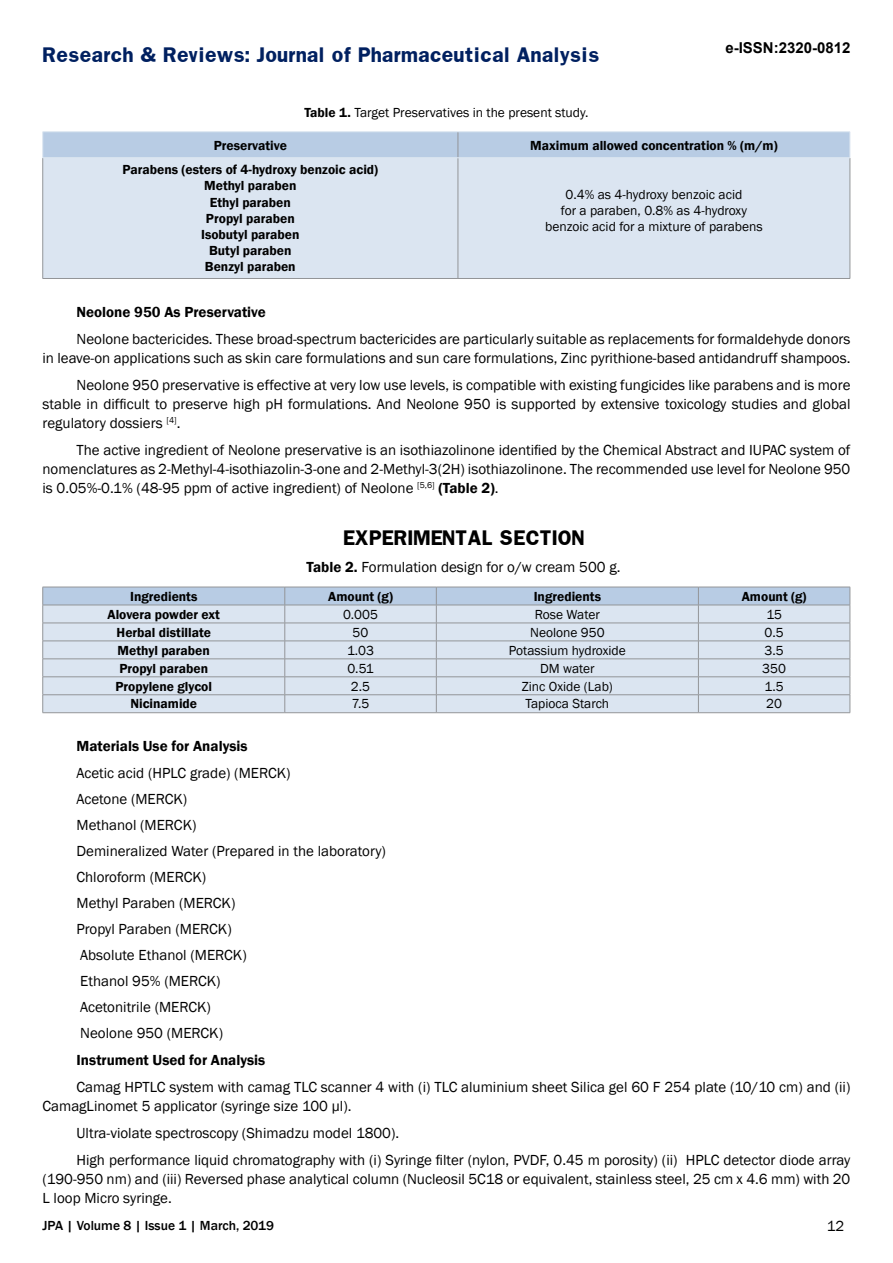
<style>
.page{position:relative;width:893px;height:1263px;background:#fff}
.page>*{position:absolute;margin:0;border:0;box-sizing:border-box;transform-origin:0 0}
.t1{font:700 18px "Franklin";color:#002060}
.t2{font:700 18px "Franklin";color:#000}
.t3{font:15px/26px "Franklin Gothic";color:#000}
.t4{font:600 15px "Franklin Gothic";color:#000}
.t5{font:700 15px "Arial";color:#000}
.t6{font:600 13.5px/16.2px "Franklin Gothic";color:#000;text-align:center}
.t7{font:13.5px/16.2px "Franklin Gothic";color:#000;text-align:center}
.t8{font:500 13.5px "Franklin Gothic";color:#000}
.s1{font-weight:600}
</style>
<div class="page">
<div style="left:43px;top:159px;width:807px;height:119px;background:#dbe5f1"></div>
<hr style="left:42px;top:158px;width:1px;height:120px;background:#939598">
<hr style="left:458px;top:158px;width:1px;height:120px;background:#939598">
<hr style="left:850px;top:158px;width:1px;height:120px;background:#939598">
<hr style="left:43px;top:278px;width:415px;height:1px;background:#939598">
<hr style="left:458px;top:278px;width:392px;height:1px;background:#939598">
<svg style="left:42px;top:132px;width:809px;height:26px;background:#b9cde4"></svg>
<hr style="left:43px;top:158px;width:415px;height:1px;background:#dce6f1">
<hr style="left:458px;top:158px;width:392px;height:1px;background:#dce6f1">
<svg style="left:42px;top:587px;width:809px;height:125px;background:#d2dcea"></svg>
<hr style="left:43px;top:712px;width:242px;height:1px;background:#939598">
<hr style="left:285px;top:712px;width:151px;height:1px;background:#939598">
<hr style="left:436px;top:712px;width:262px;height:1px;background:#939598">
<hr style="left:698px;top:712px;width:152px;height:1px;background:#939598">
<p class="t1" style="left:43px;top:43px;width:558px">Research &amp; Reviews: Journal of Pharmaceutical Analysis</p>
<p class="t5" style="left:725px;top:38px;width:127px">e-ISSN:2320-0812</p>
<p class="t7" style="left:304px;top:105px;width:286px"><span class="s1">Table 1.</span> Target Preservatives in the present study.</p>
<p class="t6" style="left:214px;top:137px;width:75px">Preservative</p>
<p class="t6" style="left:530px;top:137px;width:249px">Maximum allowed concentration % (m/m)</p>
<p class="t6" style="left:122px;top:162px;width:257px">Parabens (esters of 4-hydroxy benzoic acid)<br>Methyl paraben<br>Ethyl paraben<br>Propyl paraben<br>Isobutyl paraben<br>Butyl paraben<br>Benzyl paraben</p>
<p class="t7" style="left:545px;top:186px;width:219px">0.4% as 4-hydroxy benzoic acid<br>for a paraben, 0.8% as 4-hydroxy benzoic acid for a mixture of parabens</p>
<p class="t4" style="left:77px;top:303px;width:191px">Neolone 950 As Preservative</p>
<p class="t3" style="left:43px;top:330px;width:809px;line-height:18.8px;text-align:right">Neolone bactericides. These broad-spectrum bactericides are particularly suitable as replacements for formaldehyde donors<br>in leave-on applications such as skin care formulations and sun care formulations, Zinc pyrithione-based antidandruff shampoos.</p>
<p class="t3" style="left:43px;top:376px;width:809px;line-height:18.8px;text-align:justify;text-indent:34px">Neolone 950 preservative is effective at very low use levels, is compatible with existing fungicides like parabens and is more stable in difficult to preserve high pH formulations. And Neolone 950 is supported by extensive toxicology studies and global regulatory dossiers <sup>[4]</sup>.</p>
<p class="t3" style="left:43px;top:441px;width:809px;line-height:18.8px;text-align:justify;text-indent:34px">The active ingredient of Neolone preservative is an isothiazolinone identified by the Chemical Abstract and IUPAC system of nomenclatures as 2-Methyl-4-isothiazolin-3-one and 2-Methyl-3(2H) isothiazolinone. The recommended use level for Neolone 950 is 0.05%-0.1% (48-95 ppm of active ingredient) of Neolone <sup>[5,6]</sup> <span class="s1">(Table 2)</span>.</p>
<p class="t2" style="left:343px;top:525px;width:243px">EXPERIMENTAL SECTION</p>
<p class="t3" style="left:307px;top:555px;width:315px"><span class="s1">Table 2.</span> Formulation design for o/w cream 500 g.</p>
<p class="t6" style="left:130px;top:588px;width:69px">Ingredients</p>
<p class="t6" style="left:328px;top:588px;width:66px">Amount (g)</p>
<p class="t6" style="left:534px;top:588px;width:69px">Ingredients</p>
<p class="t6" style="left:742px;top:588px;width:66px">Amount (g)</p>
<p class="t6" style="left:107px;top:606px;width:114px">Alovera powder ext</p>
<p class="t7" style="left:343px;top:606px;width:37px">0.005</p>
<p class="t7" style="left:535px;top:606px;width:66px">Rose Water</p>
<p class="t7" style="left:766px;top:606px;width:17px">15</p>
<p class="t6" style="left:117px;top:624px;width:96px">Herbal distillate</p>
<p class="t7" style="left:353px;top:624px;width:17px">50</p>
<p class="t7" style="left:530px;top:624px;width:76px">Neolone 950</p>
<p class="t7" style="left:765px;top:624px;width:21px">0.5</p>
<p class="t6" style="left:118px;top:642px;width:94px">Methyl paraben</p>
<p class="t7" style="left:347px;top:642px;width:29px">1.03</p>
<p class="t7" style="left:509px;top:642px;width:118px">Potassium hydroxide</p>
<p class="t7" style="left:765px;top:642px;width:21px">3.5</p>
<p class="t6" style="left:119px;top:660px;width:90px">Propyl paraben</p>
<p class="t7" style="left:347px;top:660px;width:28px">0.51</p>
<p class="t7" style="left:540px;top:660px;width:56px">DM water</p>
<p class="t7" style="left:762px;top:660px;width:25px">350</p>
<p class="t6" style="left:115px;top:678px;width:98px">Propylene glycol</p>
<p class="t7" style="left:351px;top:678px;width:21px">2.5</p>
<p class="t7" style="left:522px;top:678px;width:93px">Zinc Oxide (Lab)</p>
<p class="t7" style="left:765px;top:678px;width:21px">1.5</p>
<p class="t6" style="left:130px;top:696px;width:68px">Nicinamide</p>
<p class="t7" style="left:352px;top:696px;width:19px">7.5</p>
<p class="t7" style="left:525px;top:696px;width:85px">Tapioca Starch</p>
<p class="t7" style="left:766px;top:696px;width:17px">20</p>
<p class="t4" style="left:77px;top:737px;width:172px">Materials Use for Analysis</p>
<p class="t3" style="left:77px;top:761px;width:311px">Acetic acid (HPLC grade) (MERCK)<br>Acetone (MERCK)<br>Methanol (MERCK)<br>Demineralized Water (Prepared in the laboratory)<br>Chloroform (MERCK)<br>Methyl Paraben (MERCK)<br>Propyl Paraben (MERCK)<br>Absolute Ethanol (MERCK)<br>Ethanol 95% (MERCK)<br>Acetonitrile (MERCK)<br>Neolone 950 (MERCK)</p>
<p class="t4" style="left:77px;top:1050px;width:190px">Instrument Used for Analysis</p>
<p class="t3" style="left:43px;top:1078px;width:809px;line-height:18.8px;text-indent:34px">Camag HPTLC system with camag TLC scanner 4 with (i) TLC aluminium sheet Silica gel 60 F 254 plate (10/10 cm) and (ii)<br>CamagLinomet 5 applicator (syringe size 100 µl).</p>
<p class="t3" style="left:77px;top:1120px;width:775px;line-height:27.3px">Ultra-violate spectroscopy (Shimadzu model 1800).<br>High performance liquid chromatography with (i) Syringe filter (nylon, PVDF, 0.45 m porosity) (ii) HPLC detector diode array</p>
<p class="t3" style="left:43px;top:1170px;width:809px;line-height:18.8px">(190-950 nm) and (iii) Reversed phase analytical column (Nucleosil 5C18 or equivalent, stainless steel, 25 cm x 4.6 mm) with 20<br>L loop Micro syringe.</p>
<p class="t8" style="left:43px;top:1217px;width:233px">JPA | Volume 8 | Issue 1 | March, 2019</p>
<p class="t3" style="left:827px;top:1213px;width:19px">12</p>
</div>
